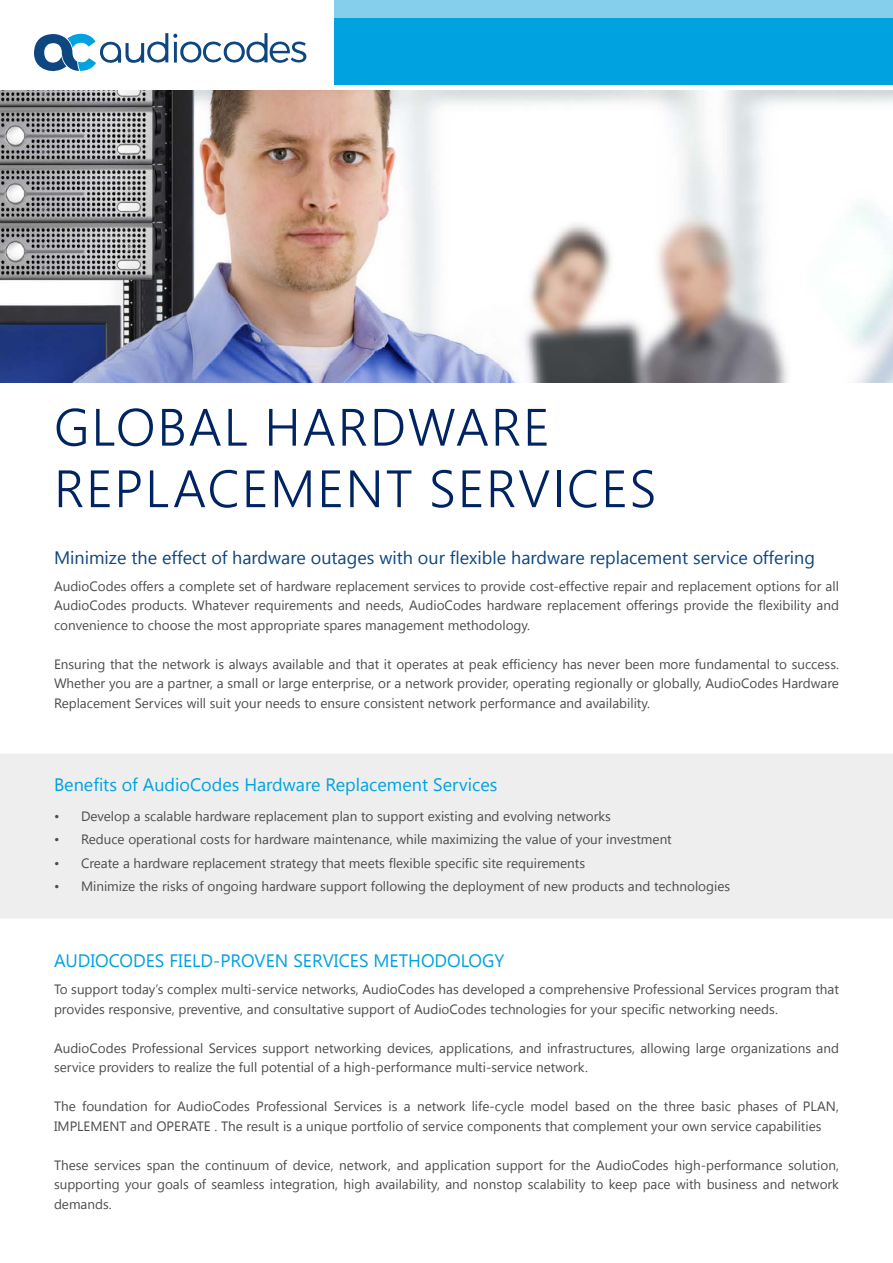
<style>
.page{position:relative;width:893px;height:1263px;background:#fff}
.page>*{position:absolute;margin:0;border:0;box-sizing:border-box;transform-origin:0 0}
.t1{font:300 52.5px/61.5px "Segoe UI";letter-spacing:.035em;color:#002462}
.t2{font:18px "Segoe UI";color:#00a2df}
.t3{font:18px "Segoe UI";color:#0d4680}
.t4{font:13.5px/19.5px "Segoe UI";color:#4b4c4d;text-align:justify}
</style>
<div class="page">
<div style="left:0;top:754px;width:893px;height:164px;background:#eeeeef"></div>
<div style="left:334px;top:18px;width:559px;height:66px;background:#00a2df"></div>
<div style="left:334px;top:0;width:559px;height:20px;background:#85cfed"></div>
<svg style="left:34px;top:33px;width:272px;height:39px"></svg>
<img style="left:0;top:90px;width:893px;height:293px">
<p class="t1" style="left:54px;top:394px;width:604px">GLOBAL HARDWARE<br>REPLACEMENT SERVICES</p>
<p class="t3" style="left:54px;top:545px;width:763px">Minimize the effect of hardware outages with our flexible hardware replacement service offering</p>
<p class="t4" style="left:54px;top:576px;width:786px">AudioCodes offers a complete set of hardware replacement services to provide cost-effective repair and replacement options for all AudioCodes products. Whatever requirements and needs, AudioCodes hardware replacement offerings provide the flexibility and convenience to choose the most appropriate spares management methodology.</p>
<p class="t4" style="left:54px;top:654px;width:786px">Ensuring that the network is always available and that it operates at peak efficiency has never been more fundamental to success.<br>Whether you are a partner a, small or large enterprise, or a network provider, operating regionally or globally, AudioCodes Hardware Replacement Services will suit your needs to ensure consistent network performance and availability.</p>
<p class="t2" style="left:54px;top:772px;width:445px">Benefits of AudioCodes Hardware Replacement Services</p>
<p class="t4" style="left:81px;top:806px;width:531px">Develop a scalable hardware replacement plan to support existing and evolving networks</p>
<p class="t4" style="left:54px;top:806px;width:7px">•</p>
<p class="t4" style="left:54px;top:829px;width:7px">•</p>
<p class="t4" style="left:81px;top:829px;width:592px">Reduce operational costs for hardware maintenance, while maximizing the value of your investment</p>
<p class="t4" style="left:54px;top:852px;width:7px">•</p>
<p class="t4" style="left:81px;top:852px;width:506px">Create a hardware replacement strategy that meets flexible specific site requirements</p>
<p class="t4" style="left:54px;top:876px;width:7px">•</p>
<p class="t4" style="left:81px;top:876px;width:651px">Minimize the risks of ongoing hardware support following the deployment of new products and technologies</p>
<p class="t2" style="left:54px;top:948px;width:452px">AUDIOCODES FIELD-PROVEN SERVICES METHODOLOGY</p>
<p class="t4" style="left:54px;top:979px;width:786px">To support today s’ complex multi-service networks, AudioCodes has developed a comprehensive Professional Services program that provides responsive, preventive, and consultative support of AudioCodes technologies for your specific networking needs.</p>
<p class="t4" style="left:54px;top:1038px;width:786px">AudioCodes Professional Services support networking devices, applications, and infrastructures, allowing large organizations and service providers to realize the full potential of a high-performance multi-service network.</p>
<p class="t4" style="left:803px;top:1096px;width:38px">PLAN,</p>
<p class="t4" style="left:82px;top:1096px;width:67px">foundation</p>
<p class="t4" style="left:154px;top:1096px;width:18px">for</p>
<p class="t4" style="left:256px;top:1096px;width:73px">Professional</p>
<p class="t4" style="left:472px;top:1096px;width:54px">life-cycle</p>
<p class="t4" style="left:785px;top:1096px;width:13px">of</p>
<p class="t4" style="left:54px;top:1096px;width:769px">The<br>IMPLEMENT and OPERATE . The result is a unique portfolio of service components that complement your own service capabilities</p>
<p class="t4" style="left:54px;top:1155px;width:786px">These services span the continuum of device, network, and application support for the AudioCodes high-performance solution, supporting your goals of seamless integration, high availability, and nonstop scalability to keep pace with business and network demands.</p>
<p class="t4" style="left:177px;top:1096px;width:74px">AudioCodes</p>
<p class="t4" style="left:417px;top:1096px;width:50px">network</p>
<p class="t4" style="left:531px;top:1096px;width:39px">model</p>
<p class="t4" style="left:575px;top:1096px;width:37px">based</p>
<p class="t4" style="left:638px;top:1096px;width:21px">the</p>
<p class="t4" style="left:664px;top:1096px;width:32px">three</p>
<p class="t4" style="left:701px;top:1096px;width:31px">basic</p>
<p class="t4" style="left:737px;top:1096px;width:42px">phases</p>
<p class="t4" style="left:334px;top:1096px;width:50px">Services</p>
<p class="t4" style="left:388px;top:1096px;width:10px">is</p>
<p class="t4" style="left:404px;top:1096px;width:8px">a</p>
<p class="t4" style="left:616px;top:1096px;width:17px">on</p>
</div>
